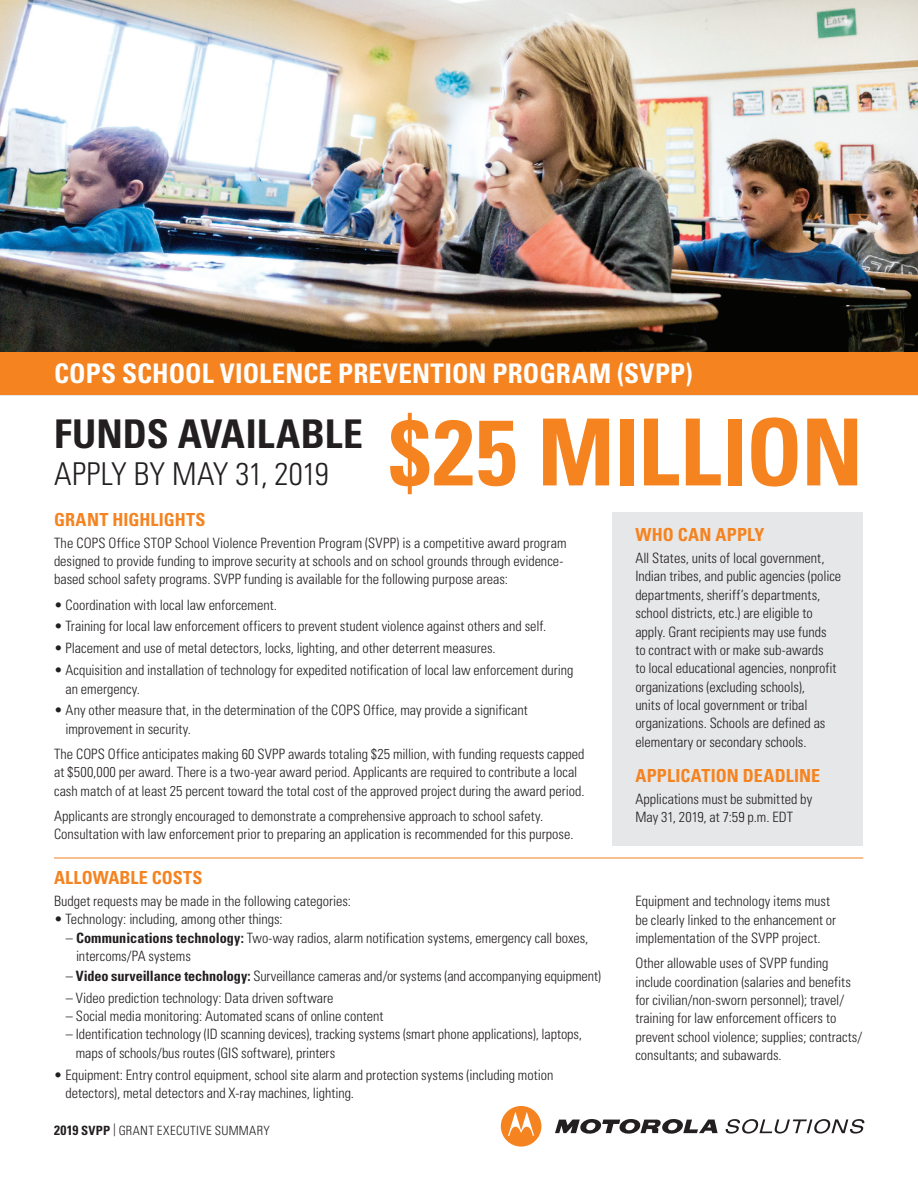
<style>
.page{position:relative;width:918px;height:1188px;background:#fff}
.page>*{position:absolute;margin:0;border:0;box-sizing:border-box;transform-origin:0 0}
.t1{font:700 condensed 92.7px "Univers";letter-spacing:-.01em;color:#f58320}
.t2{font:700 condensed 39.6px "Univers";color:#231f20}
.t3{font:300 condensed 31.5px "Univers";color:#231f20}
.t4{font:700 condensed 27px "Univers";letter-spacing:.005em;color:#fff}
.t5{font:700 condensed 18px "Univers";letter-spacing:.01em;color:#f58320}
.t6{font:300 condensed 14.25px/18.3px "Univers";color:#231f20}
.t7{font:300 condensed 12.75px "Univers";letter-spacing:.03em;color:#231f20}
.s1{font-weight:700}
.s2{font-weight:700;font-size:13.5px}
</style>
<div class="page">
<div style="left:613px;top:512px;width:250px;height:334px;background:#e6e7e9"></div>
<img style="left:0;top:0;width:918px;height:352px">
<div style="left:0;top:352px;width:918px;height:43px;background:#f58320"></div>
<svg style="left:555px;top:1119px;width:163px;height:15px"></svg>
<svg style="left:501px;top:1106px;width:40px;height:41px"></svg>
<svg style="left:726px;top:1119px;width:138px;height:15px"></svg>
<hr style="left:54px;top:858px;width:809px;height:1px;background:#f58320">
<h3 class="t4" style="left:54px;top:357px;width:640px">COPS SCHOOL VIOLENCE PREVENTION PROGRAM (SVPP)</h3>
<h2 class="t2" style="left:54px;top:409px;width:310px">FUNDS AVAILABLE</h2>
<h3 class="t3" style="left:54px;top:455px;width:276px">APPLY BY MAY 31, 2019</h3>
<h1 class="t1" style="left:389px;top:396px;width:475px">$25 MILLION</h1>
<p class="t5" style="left:54px;top:508px;width:153px">GRANT HIGHLIGHTS</p>
<p class="t6" style="left:54px;top:534px;width:514px">The COPS Office STOP School Violence Prevention Program (SVPP) is a competitive award program designed to provide funding to improve security at schools and on school grounds through evidence&shy;based school safety programs. SVPP funding is available for the following purpose areas:</p>
<p class="t6" style="left:54px;top:595px;width:224px">• Coordination with local law enforcement.</p>
<p class="t6" style="left:54px;top:617px;width:494px">• Training for local law enforcement officers to prevent student violence against others and self.</p>
<p class="t6" style="left:54px;top:639px;width:443px">• Placement and use of metal detectors, locks, lighting, and other deterrent measures.</p>
<p class="t6" style="left:66px;top:661px;width:509px;text-indent:-12px">• Acquisition and installation of technology for expedited notification of local law enforcement during an emergency.</p>
<p class="t6" style="left:66px;top:701px;width:464px;text-indent:-12px">• Any other measure that, in the determination of the COPS Office, may provide a significant improvement in security.</p>
<p class="t6" style="left:54px;top:745px;width:532px">The COPS Office anticipates making 60 SVPP awards totaling $25 million, with funding requests capped at $500,000 per award. There is a two-year award period. Applicants are required to contribute a local cash match of at least 25 percent toward the total cost of the approved project during the award period.</p>
<p class="t6" style="left:54px;top:807px;width:521px">Applicants are strongly encouraged to demonstrate a comprehensive approach to school safety.<br>Consultation with law enforcement prior to preparing an application is recommended for this purpose.</p>
<p class="t5" style="left:54px;top:866px;width:150px">ALLOWABLE COSTS</p>
<p class="t6" style="left:54px;top:892px;width:299px">Budget requests may be made in the following categories:</p>
<p class="t6" style="left:54px;top:910px;width:230px">• Technology: including, among other things:</p>
<p class="t6" style="left:76px;top:928px;width:514px;text-indent:-10px">– <span class="s1">Communications technology:</span> Two-way radios, alarm notification systems, emergency call boxes, intercoms/PA systems</p>
<p class="t6" style="left:66px;top:966px;width:537px">– <span class="s1">Video surveillance technology:</span> Surveillance cameras and/or systems (and accompanying equipment)</p>
<p class="t6" style="left:66px;top:988px;width:269px">– Video prediction technology: Data driven software</p>
<p class="t6" style="left:66px;top:1007px;width:319px">– Social media monitoring: Automated scans of online content</p>
<p class="t6" style="left:76px;top:1025px;width:508px;text-indent:-10px">– Identification technology (ID scanning devices), tracking systems (smart phone applications), laptops, maps of schools/bus routes (GIS software), printers</p>
<p class="t6" style="left:66px;top:1065px;width:489px;text-indent:-12px">• Equipment: Entry control equipment, school site alarm and protection systems (including motion detectors), metal detectors and X-ray machines, lighting.</p>
<p class="t7" style="left:54px;top:1122px;width:217px"><span class="s2">2019</span> <span class="s1">SVPP</span> | GRANT EXECUTIVE SUMMARY</p>
<p class="t5" style="left:635px;top:523px;width:131px">WHO CAN APPLY</p>
<p class="t6" style="left:635px;top:549px;width:207px">All States, units of local government, Indian tribes, and public agencies (police departments, sheriff’s departments, school districts, etc.) are eligible to apply. Grant recipients may use funds<br>to contract with or make sub-awards<br>to local educational agencies, nonprofit organizations (excluding schools),<br>units of local government or tribal organizations. Schools are defined as elementary or secondary schools.</p>
<p class="t5" style="left:635px;top:764px;width:186px">APPLICATION DEADLINE</p>
<p class="t6" style="left:635px;top:790px;width:178px">Applications must be submitted by<br>May 31, 2019, at 7:59 p.m. EDT</p>
<p class="t6" style="left:635px;top:892px;width:202px">Equipment and technology items must be clearly linked to the enhancement or implementation of the SVPP project.</p>
<p class="t6" style="left:635px;top:954px;width:228px">Other allowable uses of SVPP funding include coordination (salaries and benefits for civilian/non-sworn personnel); travel/ training for law enforcement officers to prevent school violence; supplies; contracts/ consultants; and subawards.</p>
</div>
